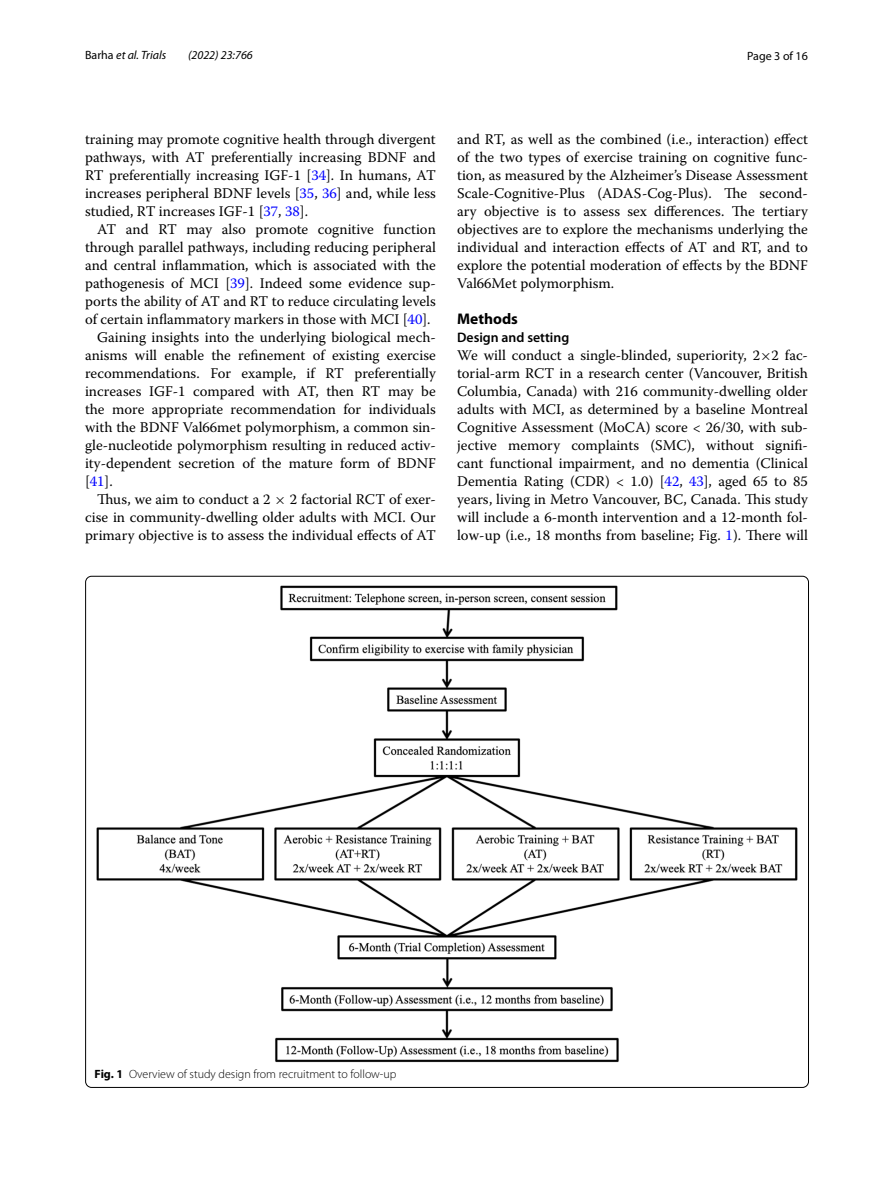
<style>
.page{position:relative;width:893px;height:1187px;background:#fff}
.page>*{position:absolute;margin:0;border:0;box-sizing:border-box;transform-origin:0 0}
.t1{font:700 15.45px "Myriad Pro";color:#000}
.t2{font:14.7px/18px "Warnock Pro";color:#000;text-align:justify}
.t3{font:600 13.8px "Myriad Pro";color:#000}
.t4{font:300 12px "Myriad Pro";color:#000}
.t5{font:italic 12px "Myriad Pro";color:#000}
.t6{font:12px "Myriad Pro";color:#000}
.s1{font-style:normal}
.s2{color:#00f}
.s3{font-family:"MTSY"}
.s4{font-weight:700}
</style>
<div class="page">
<img style="left:97px;top:585px;width:700px;height:477px">
<p class="t5" style="left:85px;top:48px;width:83px"><span class="s1">Barha</span> et al. Trials</p>
<p class="t5" style="left:188px;top:48px;width:66px">(2022) 23:766</p>
<p class="t6" style="left:747px;top:48px;width:62px">Page 3 of 16</p>
<p class="t2" style="left:85px;top:130px;width:352px">training may promote cognitive health through divergent pathways, with AT preferentially increasing BDNF and RT preferentially increasing IGF-1 [<span class="s2">34</span>]. In humans, AT increases peripheral BDNF levels [<span class="s2">35</span>, <span class="s2">36</span>] and, while less studied, RT increases IGF-1 [<span class="s2">37</span>, <span class="s2">38</span>].</p>
<p class="t2" style="left:97px;top:220px;width:340px">AT and RT may also promote cognitive function</p>
<p class="t2" style="left:85px;top:238px;width:352px">through parallel pathways, including reducing peripheral</p>
<p class="t2" style="left:85px;top:256px;width:352px">and central inflammation, which is associated with the</p>
<p class="t2" style="left:85px;top:274px;width:352px">pathogenesis of MCI [<span class="s2">39</span>]. Indeed some evidence sup-</p>
<p class="t2" style="left:85px;top:292px;width:352px">ports the ability of AT and RT to reduce circulating levels</p>
<p class="t2" style="left:85px;top:310px;width:347px">of certain inflammatory markers in those with MCI [<span class="s2">40</span>].</p>
<p class="t2" style="left:97px;top:328px;width:340px">Gaining insights into the underlying biological mech-</p>
<p class="t2" style="left:85px;top:346px;width:352px">anisms will enable the refinement of existing exercise</p>
<p class="t2" style="left:85px;top:364px;width:352px">recommendations. For example, if RT preferentially</p>
<p class="t2" style="left:85px;top:382px;width:352px">increases IGF-1 compared with AT, then RT may be</p>
<p class="t2" style="left:85px;top:400px;width:352px">the more appropriate recommendation for individuals</p>
<p class="t2" style="left:85px;top:418px;width:352px">with the BDNF Val66met polymorphism, a common sin-</p>
<p class="t2" style="left:85px;top:436px;width:352px">gle-nucleotide polymorphism resulting in reduced activ-</p>
<p class="t2" style="left:85px;top:454px;width:352px">ity-dependent secretion of the mature form of BDNF</p>
<p class="t2" style="left:85px;top:472px;width:29px">[<span class="s2">41</span>].</p>
<p class="t2" style="left:97px;top:490px;width:340px">Thus, we aim to conduct a 2 <span class="s3">×</span> 2 factorial RCT of exer-</p>
<p class="t2" style="left:85px;top:508px;width:352px">cise in community-dwelling older adults with MCI. Our</p>
<p class="t2" style="left:85px;top:526px;width:352px">primary objective is to assess the individual effects of AT</p>
<p class="t2" style="left:457px;top:130px;width:352px">and RT, as well as the combined (i.e., interaction) effect of the two types of exercise training on cognitive func&shy;tion, as measured by the Alzheimer’s Disease Assessment Scale-Cognitive-Plus (ADAS-Cog-Plus). The second&shy;ary objective is to assess sex differences. The tertiary objectives are to explore the mechanisms underlying the individual and interaction effects of AT and RT, and to explore the potential moderation of effects by the BDNF Val66Met polymorphism.</p>
<p class="t1" style="left:457px;top:308px;width:62px">Methods</p>
<p class="t3" style="left:457px;top:328px;width:114px">Design and setting</p>
<p class="t2" style="left:457px;top:346px;width:352px">We will conduct a single-blinded, superiority, 2<span class="s3">×</span>2 fac&shy;torial-arm RCT in a research center (Vancouver, British Columbia, Canada) with 216 community-dwelling older adults with MCI, as determined by a baseline Montreal Cognitive Assessment (MoCA) score &lt; 26/30, with sub&shy;jective memory complaints (SMC), without signifi&shy;cant functional impairment, and no dementia (Clinical Dementia Rating (CDR) &lt; 1.0) [<span class="s2">42</span>, <span class="s2">43</span>], aged 65 to 85 years, living in Metro Vancouver, BC, Canada. This study will include a 6-month intervention and a 12-month fol&shy;low-up (i.e., 18 months from baseline; Fig. <span class="s2">1</span>). There will</p>
<p class="t4" style="left:95px;top:1067px;width:303px"><span class="s4">Fig. 1</span> Overview of study design from recruitment to follow-up</p>
</div>
